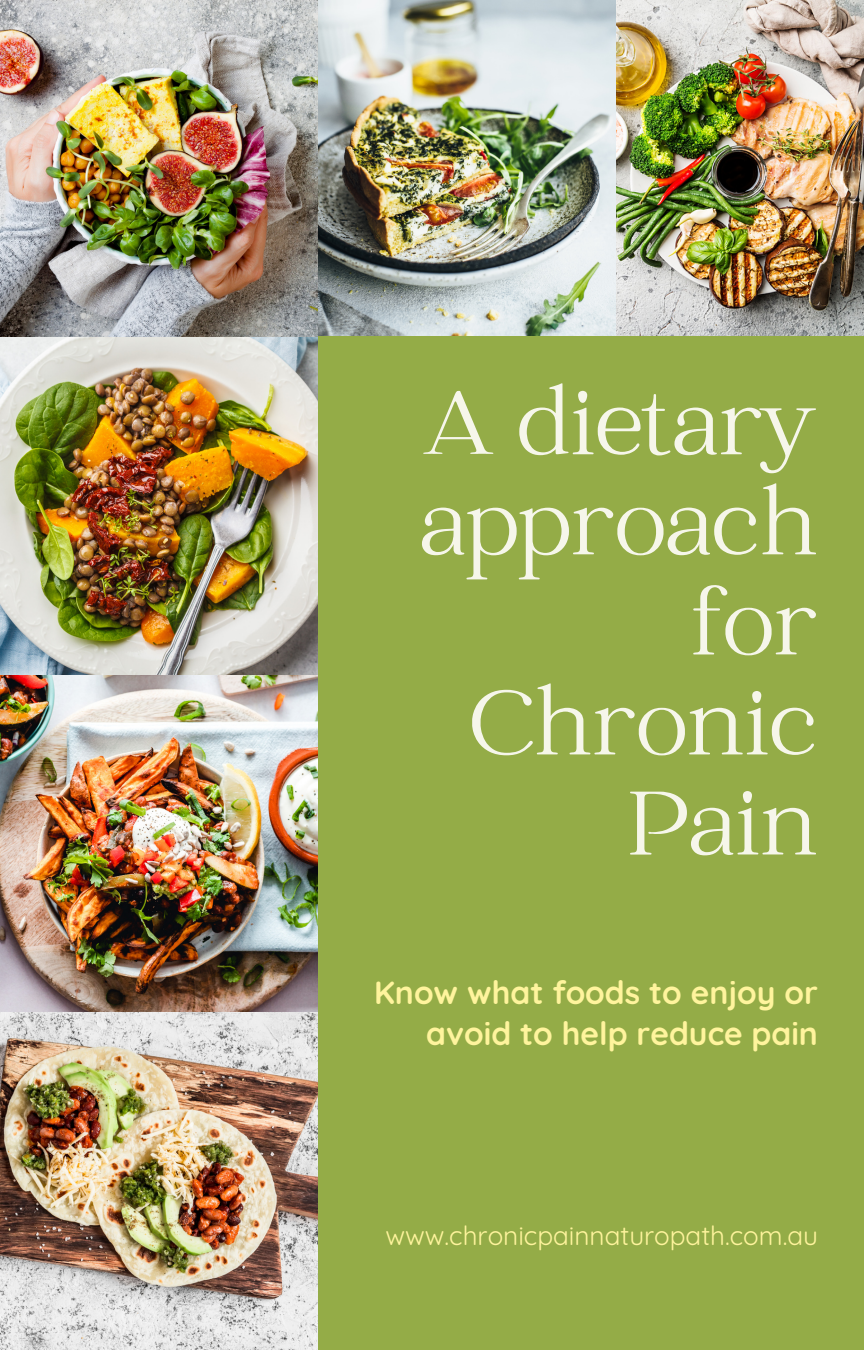
<style>
.page{position:relative;width:864px;height:1350px;background:#94ac47}
.page>*{position:absolute;margin:0;border:0;box-sizing:border-box;transform-origin:0 0}
.t1{font:100.12px/100.1px "Catchy Mager";color:#f6f6ea;text-align:right}
.t2{font:700 31.95px/40.5px "Quicksand";color:#fff49d;text-align:right}
.t3{font:26.1px "Quicksand";color:#fff49d}
</style>
<div class="page">
<img style="left:318px;top:0;width:546px;height:336px">
<img style="left:0;top:0;width:317px;height:1350px">
<p class="t1" style="left:420px;top:381px;width:400px">A dietary approach for<br>Chronic<br>Pain</p>
<p class="t2" style="left:374px;top:972px;width:445px">Know what foods to enjoy or avoid to help reduce pain</p>
<p class="t3" style="left:386px;top:1219px;width:434px">www.chronicpainnaturopath.com.au</p>
</div>
